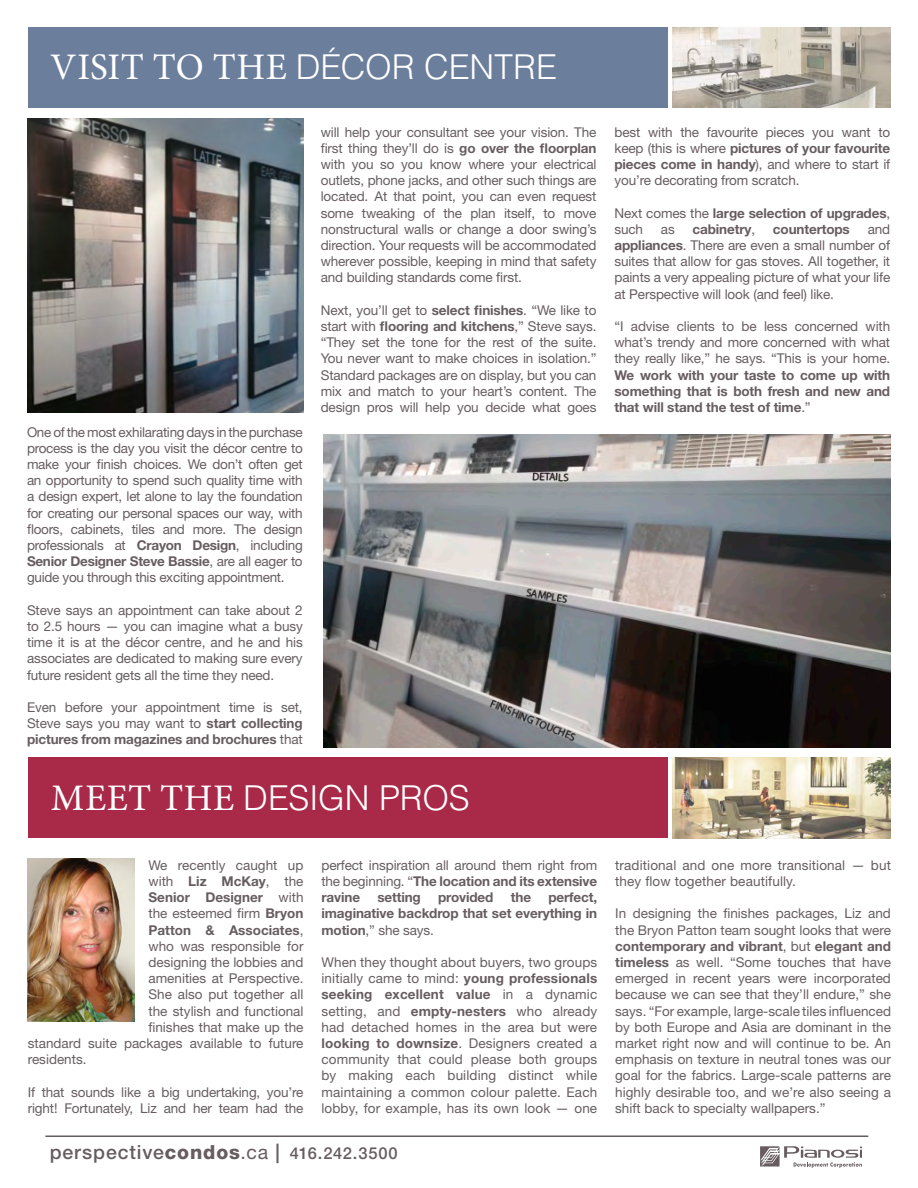
<style>
.page{position:relative;width:918px;height:1188px;background:#fff}
.page>*{position:absolute;margin:0;border:0;box-sizing:border-box;transform-origin:0 0}
.t1{font:300 34.35px "Helvetica";letter-spacing:-.01em;color:#fff}
.t2{font:500 19.5px "Helvetica Neue";letter-spacing:.045em;color:#675d60}
.t3{font:13.5px/16.2px "Helvetica Neue";letter-spacing:-.01em;color:#675d60;text-align:justify}
.t4{font:700 13.5px/16.2px "Helvetica Neue";letter-spacing:-.01em;color:#675d60}
.t5{font:13.5px/16.2px "Helvetica Neue";letter-spacing:.01em;color:#675d60}
.s1{font-family:"Minion Pro";font-weight:400;font-size:37.5px}
.s2{font-weight:700}
.s3{font-weight:400}
.s4{font-weight:800}
.s5{font-size:16.5px}
</style>
<div class="page">
<div style="left:28px;top:27px;width:639px;height:81px;background:#6b7e9c"></div>
<img style="left:673px;top:27px;width:218px;height:81px">
<div style="left:28px;top:757px;width:639px;height:81px;background:#a92a48"></div>
<img style="left:673px;top:757px;width:178px;height:81px">
<svg style="left:760px;top:1146px;width:102px;height:22px"></svg>
<svg style="left:851px;top:97px;width:40px;height:742px"></svg>
<hr style="left:45px;top:1136px;width:823px;height:1px;background:#675d60">
<img style="left:27px;top:859px;width:108px;height:162px">
<img style="left:27px;top:119px;width:277px;height:294px">
<img style="left:323px;top:434px;width:568px;height:313px">
<p class="t1" style="left:50px;top:45px;width:508px"><span class="s1">VISIT TO THE</span> DÉCOR CENTRE</p>
<p class="t3" style="left:27px;top:424px;width:277px">One of the most exhilarating days in the purchase process is the day you visit the décor centre to make your finish choices. We don’t often get an opportunity to spend such quality time with a design expert, let alone to lay the foundation for creating our personal spaces our way, with floors, cabinets, tiles and more. The design professionals at <span class="s2">Crayon Design</span>, including <span class="s2">Senior Designer Steve Bassie</span>, are all eager to guide you through this exciting appointment.</p>
<p class="t3" style="left:27px;top:602px;width:277px">Steve says an appointment can take about 2 to 2.5 hours — you can imagine what a busy time it is at the décor centre, and he and his associates are dedicated to making sure every future resident gets all the time they need.</p>
<p class="t3" style="left:27px;top:699px;width:277px">Even before your appointment time is set, Steve says you may want to <span class="s2">start collecting pictures from magazines and brochures</span> that</p>
<p class="t3" style="left:321px;top:124px;width:277px">will help your consultant see your vision. The first thing they’ll do is <span class="s2">go over the floorplan </span>with you so you know where your electrical outlets, phone jacks, and other such things are located. At that point, you can even request some tweaking of the plan itself, to move nonstructural walls or change a door swing’s direction. Your requests will be accommodated wherever possible, keeping in mind that safety and building standards come first.</p>
<p class="t3" style="left:321px;top:302px;width:277px">Next, you’ll get to <span class="s2">select finishes</span>. “We like to start with <span class="s2">flooring and kitchens</span>,” Steve says. “They set the tone for the rest of the suite.<br>You never want to make choices in isolation.” Standard packages are on display, but you can mix and match to your heart’s content. The design pros will help you decide what goes</p>
<p class="t1" style="left:51px;top:777px;width:420px"><span class="s1">MEET THE</span> DESIGN PROS</p>
<p class="t3" style="left:614px;top:124px;width:277px">best with the favourite pieces you want to keep (this is where <span class="s2">pictures of your favourite pieces come in handy</span>), and where to start if you’re decorating from scratch.</p>
<p class="t4" style="left:614px;top:204px;width:277px"><span class="s3">Next comes the</span> large selection of upgrades<span class="s3">, such</span></p>
<p class="t3" style="left:614px;top:221px;width:277px;text-indent:253px">and <span class="s2">appliances</span>. There are even a small number of suites that allow for gas stoves. All together, it paints a very appealing picture of what your life at Perspective will look (and feel) like.</p>
<p class="t3" style="left:614px;top:318px;width:277px">“I advise clients to be less concerned with what’s trendy and more concerned with what they really like,” he says. “This is your home.<br><span class="s2">We work with your taste to come up with something that is both fresh and new and that will stand the test of time</span>.”</p>
<p class="t3" style="left:661px;top:221px;width:15px">as</p>
<p class="t4" style="left:693px;top:221px;width:64px">cabinetry<span class="s3">,</span></p>
<p class="t4" style="left:773px;top:221px;width:78px">countertops</p>
<p class="t3" style="left:148px;top:857px;width:157px">We recently caught up</p>
<p class="t3" style="left:148px;top:873px;width:157px">with <span class="s2">Liz McKay</span>, the</p>
<p class="t4" style="left:148px;top:889px;width:157px">Senior Designer <span class="s3">with</span></p>
<p class="t3" style="left:148px;top:905px;width:157px">the esteemed firm <span class="s2">Bryon</span></p>
<p class="t4" style="left:148px;top:921px;width:156px">Patton &amp; Associates<span class="s3">,</span></p>
<p class="t3" style="left:148px;top:938px;width:156px">who was responsible for</p>
<p class="t3" style="left:148px;top:954px;width:157px">designing the lobbies and</p>
<p class="t3" style="left:148px;top:970px;width:157px">amenities at Perspective.</p>
<p class="t3" style="left:148px;top:986px;width:156px">She also put together all</p>
<p class="t3" style="left:148px;top:1002px;width:157px">the stylish and functional</p>
<p class="t3" style="left:148px;top:1019px;width:157px">finishes that make up the</p>
<p class="t3" style="left:28px;top:1035px;width:277px">standard suite packages available to future</p>
<p class="t3" style="left:28px;top:1051px;width:60px">residents.</p>
<p class="t3" style="left:28px;top:1083px;width:277px">If that sounds like a big undertaking, you’re right! Fortunately, Liz and her team had the</p>
<p class="t3" style="left:322px;top:857px;width:277px">perfect inspiration all around them right from the beginning. “<span class="s2">The location and its extensive ravine</span></p>
<p class="t4" style="left:322px;top:889px;width:277px;text-align:justify;text-indent:227px">perfect, imaginative backdrop that set everything in motion<span class="s3">,” she says.</span></p>
<p class="t3" style="left:322px;top:954px;width:277px">When they thought about buyers, two groups initially came to mind: <span class="s2">young professionals seeking excellent value</span> in a dynamic setting, and <span class="s2">empty-nesters</span> who already had detached homes in the area but were <span class="s2">looking to downsize</span>. Designers created a community that could please both groups by making each building distinct while maintaining a common colour palette. Each lobby, for example, has its own look — one</p>
<p class="t4" style="left:377px;top:889px;width:45px">setting</p>
<p class="t4" style="left:438px;top:889px;width:57px">provided</p>
<p class="t4" style="left:511px;top:889px;width:22px">the</p>
<p class="t2" style="left:50px;top:1141px;width:350px">perspective<span class="s4">condos</span><span class="s3">.ca</span> | <span class="s5">416.242.3500</span></p>
<p class="t5" style="left:615px;top:857px;width:277px">traditional and one more transitional — but they flow together beautifully.</p>
<p class="t3" style="left:615px;top:905px;width:277px">In designing the finishes packages, Liz and the Bryon Patton team sought looks that were <span class="s2">contemporary and vibrant</span>, but <span class="s2">elegant and timeless</span> as well. “Some touches that have emerged in recent years were incorporated because we can see that they’ll endure,” she says. “For example, large-scale tiles influenced by both Europe and Asia are dominant in the market right now and will continue to be. An emphasis on texture in neutral tones was our goal for the fabrics. Large-scale patterns are highly desirable too, and we’re also seeing a shift back to specialty wallpapers.”</p>
</div>
